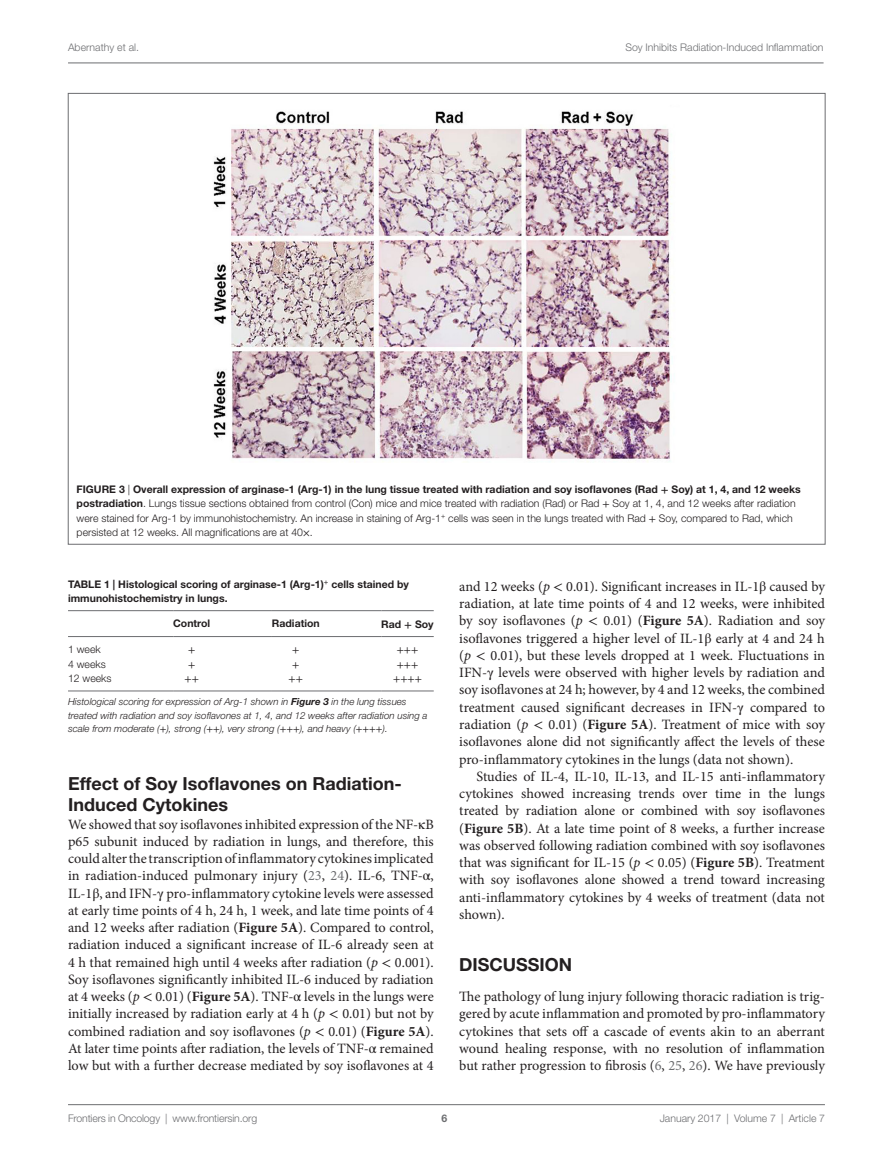
<style>
.page{position:relative;width:893px;height:1170px;background:#fff}
.page>*{position:absolute;margin:0;border:0;box-sizing:border-box;transform-origin:0 0}
.t1{font:700 18px/21px "Helvetica Neue LT Std";color:#231f20}
.t2{font:14.25px/17.2px "Minion Pro";letter-spacing:-.005em;color:#231f20;text-align:justify}
.t3{font:300 10.5px/14.2px "Helvetica Neue LT Std";color:#231f20}
.t4{font:300 10.5px "Helvetica Neue LT Std";color:#6c6d70}
.t5{font:700 10.5px/14.2px "Helvetica Neue LT Std";color:#231f20}
.t6{font:10.5px "STIX General";color:#231f20}
.t7{font:700 10.5px "Helvetica Neue LT Std";color:#6c6d70}
.t8{font:italic 300 9.75px/13.5px "Helvetica Neue LT Std";color:#231f20}
.s1{font-weight:700}
.s2{font-family:"STIX General";font-weight:700}
.s3{font-family:"STIX General";font-weight:400}
.s4{font-family:"STIX General"}
.s5{font-family:"STIX General";font-weight:400;font-style:normal}
.s6{color:#6c6d70}
.s7{font-style:italic}
</style>
<div class="page">
<hr style="left:68px;top:610px;width:105px;height:1px;background:#6c6d70">
<hr style="left:68px;top:636px;width:105px;height:1px;background:#6c6d70">
<hr style="left:173px;top:610px;width:99px;height:1px;background:#6c6d70">
<hr style="left:173px;top:636px;width:99px;height:1px;background:#6c6d70">
<hr style="left:272px;top:610px;width:109px;height:1px;background:#6c6d70">
<hr style="left:272px;top:636px;width:109px;height:1px;background:#6c6d70">
<hr style="left:381px;top:610px;width:53px;height:1px;background:#6c6d70">
<hr style="left:381px;top:636px;width:53px;height:1px;background:#6c6d70">
<hr style="left:68px;top:690px;width:105px;height:1px;background:#6c6d70">
<hr style="left:173px;top:690px;width:99px;height:1px;background:#6c6d70">
<hr style="left:272px;top:690px;width:109px;height:1px;background:#6c6d70">
<hr style="left:381px;top:690px;width:53px;height:1px;background:#6c6d70">
<img style="left:213px;top:111px;width:461px;height:351px">
<hr style="left:68px;top:63px;width:756px;height:1px;background:#6c6d70">
<hr style="left:68px;top:1104px;width:757px;height:1px;background:#6c6d70">
<p class="t4" style="left:68px;top:41px;width:72px">Abernathy et al.</p>
<p class="t4" style="left:625px;top:41px;width:200px">Soy Inhibits Radiation-Induced Inflammation</p>
<p class="t3" style="left:77px;top:482px;width:725px"><span class="s1">FIG URE 3</span> | <span class="s1">Overall expression of arginase-1 (Arg-1) in the lung tissue treated with radiation and soy isoflavones (Rad</span> <span class="s2">+</span> <span class="s1">Soy) at 1, 4, and 12 weeks postradiation</span>. Lungs tissue sections obtained from control (Con) mice and mice treated with radiation (Rad) or Rad <span class="s3">+</span> Soy at 1, 4, and 12 weeks after radiation were stained for Arg-1 by immunohistochemistry. An increase in staining of Arg-1<sup>+</sup> cells was seen in the lungs treated with Rad <span class="s3">+</span> Soy, compared to Rad, which persisted at 12 weeks. All magnifications are at 40<span class="s3">×</span>.</p>
<p class="t5" style="left:68px;top:577px;width:342px">TABLE 1 | Histological scoring of arginase-1 (Arg-1)<sup>+</sup> cells stained by immunohistochemistry in lungs.</p>
<p class="t5" style="left:173px;top:616px;width:39px">Control</p>
<p class="t5" style="left:272px;top:616px;width:49px">Radiation</p>
<p class="t5" style="left:381px;top:616px;width:54px">Rad <span class="s4">+</span> Soy</p>
<p class="t3" style="left:68px;top:642px;width:34px">1 week</p>
<p class="t6" style="left:188px;top:642px;width:9px">+</p>
<p class="t6" style="left:292px;top:642px;width:9px">+</p>
<p class="t6" style="left:397px;top:642px;width:23px">+++</p>
<p class="t3" style="left:68px;top:656px;width:39px">4 weeks</p>
<p class="t6" style="left:188px;top:657px;width:9px">+</p>
<p class="t6" style="left:292px;top:657px;width:9px">+</p>
<p class="t6" style="left:397px;top:657px;width:23px">+++</p>
<p class="t3" style="left:68px;top:670px;width:45px">12 weeks</p>
<p class="t6" style="left:185px;top:671px;width:16px">++</p>
<p class="t6" style="left:289px;top:671px;width:16px">++</p>
<p class="t6" style="left:393px;top:671px;width:30px">++++</p>
<p class="t8" style="left:68px;top:694px;width:361px">Histological scoring for expression of Arg-1 shown in <span class="s1">Figure 3</span> in the lung tissues treated with radiation and soy isoflavones at 1, 4, and 12 weeks after radiation using a scale from moderate (<span class="s5">+</span>), strong (<span class="s5">++</span>), very strong (<span class="s5">+++</span>), and heavy (<span class="s5">++++</span>).</p>
<p class="t1" style="left:68px;top:772px;width:335px">Effect of Soy Isoflavones on Radiation-<br>Induced Cytokines</p>
<p class="t2" style="left:68px;top:815px;width:367px">We showed that soy isoflavones inhibited expression of the NF-<span class="s4">κ</span>B p65 subunit induced by radiation in lungs, and therefore, this could alter the transcription of inflammatory cytokines implicated in radiation-induced pulmonary injury (<span class="s6">23</span>, <span class="s6">24</span>). IL-6, TNF-<span class="s4">α</span>, IL-1<span class="s4">β</span>, and IFN-<span class="s4">γ</span> pro-inflammatory cytokine levels were assessed at early time points of 4 h, 24 h, 1 week, and late time points of 4 and 12 weeks after radiation (<span class="s1">Figure 5A</span>). Compared to control, radiation induced a significant increase of IL-6 already seen at 4 h that remained high until 4 weeks after radiation (<span class="s7">p</span> <span class="s4">&lt;</span> 0.001).<br>Soy isoflavones significantly inhibited IL-6 induced by radiation at 4 weeks (<span class="s7">p</span> <span class="s4">&lt;</span> 0.01) (<span class="s1">Figure 5A</span>). TNF-<span class="s4">α</span> levels in the lungs were initially increased by radiation early at 4 h (<span class="s7">p</span> <span class="s4">&lt;</span> 0.01) but not by combined radiation and soy isoflavones (<span class="s7">p</span> <span class="s4">&lt;</span> 0.01) (<span class="s1">Figure 5A</span>).<br>At later time points after radiation, the levels of TNF-<span class="s4">α</span> remained low but with a further decrease mediated by soy isoflavones at 4</p>
<p class="t2" style="left:459px;top:577px;width:367px">and 12 weeks (<span class="s7">p</span> <span class="s4">&lt;</span> 0.01). Significant increases in IL-1<span class="s4">β</span> caused by radiation, at late time points of 4 and 12 weeks, were inhibited by soy isoflavones (<span class="s7">p</span> <span class="s4">&lt;</span> 0.01) (<span class="s1">Figure 5A</span>). Radiation and soy isoflavones triggered a higher level of IL-1<span class="s4">β</span> early at 4 and 24 h (<span class="s7">p</span> <span class="s4">&lt;</span> 0.01), but these levels dropped at 1 week. Fluctuations in IFN-<span class="s4">γ</span> levels were observed with higher levels by radiation and soy isoflavones at 24 h; however, by 4 and 12 weeks, the combined treatment caused significant decreases in IFN-<span class="s4">γ</span> compared to radiation (<span class="s7">p</span> <span class="s4">&lt;</span> 0.01) (<span class="s1">Figure 5A</span>). Treatment of mice with soy isoflavones alone did not significantly affect the levels of these pro-inflammatory cytokines in the lungs (data not shown).</p>
<p class="t2" style="left:459px;top:767px;width:367px;text-indent:17px">Studies of IL-4, IL-10, IL-13, and IL-15 anti-inflammatory cytokines showed increasing trends over time in the lungs treated by radiation alone or combined with soy isoflavones (<span class="s1">Figure 5B</span>). At a late time point of 8 weeks, a further increase was observed following radiation combined with soy isoflavones that was significant for IL-15 (<span class="s7">p</span> <span class="s4">&lt;</span> 0.05) (<span class="s1">Figure 5B</span>). Treatment with soy isoflavones alone showed a trend toward increasing anti-inflammatory cytokines by 4 weeks of treatment (data not shown).</p>
<p class="t1" style="left:459px;top:953px;width:112px">DISCUSSION</p>
<p class="t2" style="left:459px;top:987px;width:367px">The pathology of lung injury following thoracic radiation is trig&shy;gered by acute inflammation and promoted by pro-inflammatory cytokines that sets off a cascade of events akin to an aberrant wound healing response, with no resolution of inflammation but rather progression to fibrosis (<span class="s6">6</span>, <span class="s6">25</span>, <span class="s6">26</span>). We have previously</p>
<p class="t4" style="left:68px;top:1111px;width:191px">Frontiers in Oncology | www.frontiersin.org</p>
<p class="t4" style="left:660px;top:1111px;width:167px">January 2017 | Volume 7 | Article 7</p>
<p class="t7" style="left:441px;top:1111px;width:7px">6</p>
</div>
